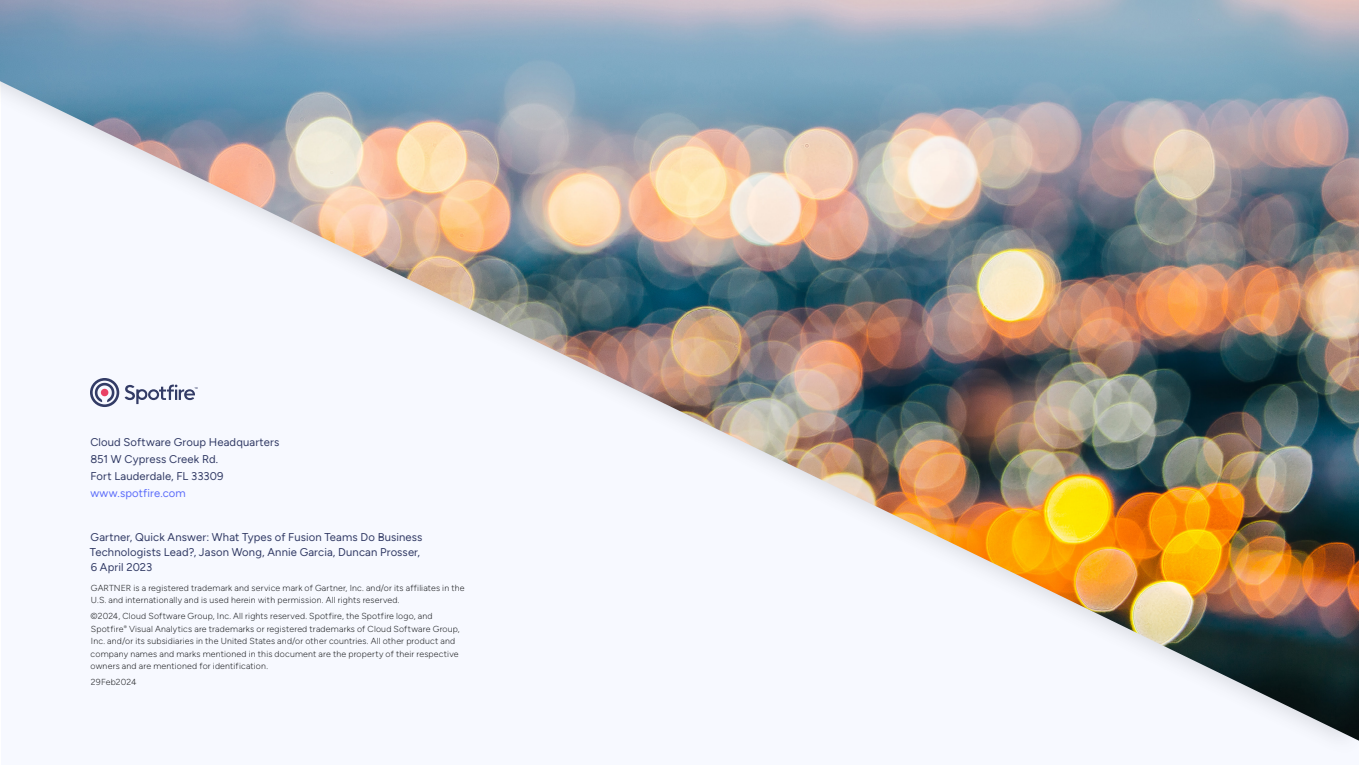
<style>
.page{position:relative;width:1359px;height:765px;background:#fff}
.page>*{position:absolute;margin:0;border:0;box-sizing:border-box;transform-origin:0 0}
.t1{font:11.25px/16.8px "Figtree";letter-spacing:.01em;color:#333c66}
.t2{font:11.25px "Figtree";letter-spacing:.01em;color:#5d6efa}
.t3{font:300 8.75px/12.5px "Figtree";letter-spacing:.02em;color:#313336}
</style>
<div class="page">
<div style="left:0;top:0;width:1359px;height:757px;background:#f7f9ff"></div>
<img style="left:0;top:0;width:1359px;height:741px">
<p class="t1" style="left:90px;top:434px;width:190px">Cloud Software Group Headquarters<br>851 W Cypress Creek Rd.<br>Fort Lauderdale, FL 33309</p>
<p class="t2" style="left:90px;top:487px;width:97px">www.spotfire.com</p>
<p class="t1" style="left:90px;top:529px;width:334px;line-height:15px">Gartner, Quick Answer: What Types of Fusion Teams Do Business<br>Technologists Lead?, Jason Wong, Annie Garcia, Duncan Prosser,<br>6 April 2023</p>
<p class="t3" style="left:91px;top:581px;width:375px">GARTNER is a registered trademark and service mark of Gartner, Inc. and/or its affiliates in the<br>U.S. and internationally and is used herein with permission. All rights reserved.</p>
<p class="t3" style="left:91px;top:610px;width:371px">©2024, Cloud Software Group, Inc. All rights reserved. Spotfire, the Spotfire logo, and Spotfire<sup>®</sup> Visual Analytics are trademarks or registered trademarks of Cloud Software Group, Inc. and/or its subsidiaries in the United States and/or other countries. All other product and company names and marks mentioned in this document are the property of their respective owners and are mentioned for identification.</p>
<p class="t3" style="left:91px;top:676px;width:47px">29Feb2024</p>
</div>
